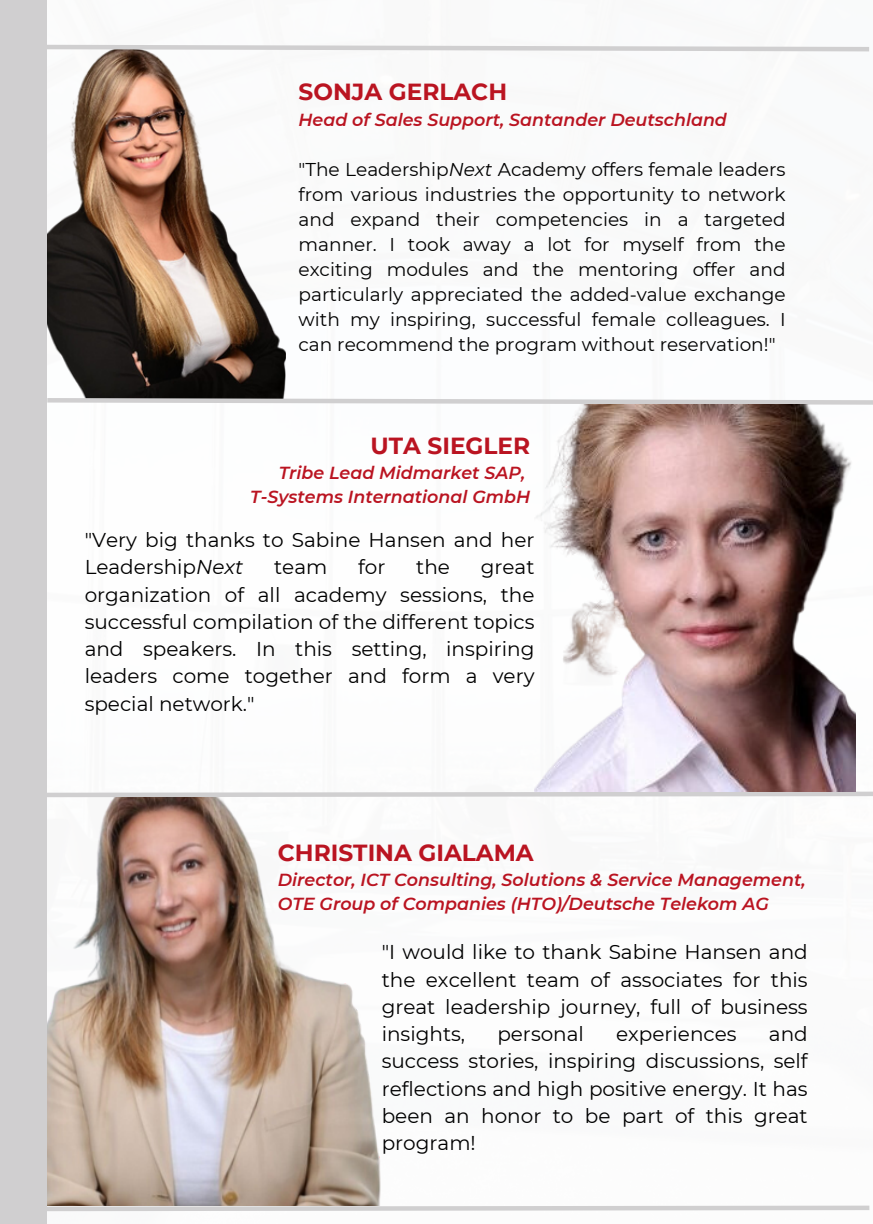
<style>
.page{position:relative;width:873px;height:1224px;background:#fff}
.page>*{position:absolute;margin:0;border:0;box-sizing:border-box;transform-origin:0 0}
.t1{font:700 23.2px "Montserrat";color:#ba1421}
.t2{font:20px/27.2px "Montserrat";color:#000;text-align:justify}
.t3{font:18.6px/25px "Montserrat";color:#000;text-align:justify}
.t4{font:italic 600 17.4px/24px "Montserrat";color:#ba1421}
.s1{font-style:italic}
</style>
<div class="page">
<img style="left:47px;top:54px;width:239px;height:342px">
<svg style="left:47px;top:396px;width:826px;height:9px"></svg>
<svg style="left:47px;top:789px;width:826px;height:8px"></svg>
<svg style="left:47px;top:1205px;width:823px;height:7px"></svg>
<svg style="left:47px;top:44px;width:823px;height:10px"></svg>
<img style="left:535px;top:405px;width:321px;height:387px">
<img style="left:47px;top:797px;width:334px;height:408px">
<div style="left:0;top:0;width:47px;height:1224px;background:#d0cfd0"></div>
<p class="t1" style="left:299px;top:78px;width:210px">SONJA GERLACH</p>
<p class="t4" style="left:299px;top:107px;width:430px">Head of Sales Support, Santander Deutschland</p>
<p class="t3" style="left:299px;top:156px;width:489px">"The Leadership<span class="s1">Next</span> Academy offers female leaders from various industries the opportunity to network and expand their competencies in a targeted manner. I took away a lot for myself from the exciting modules and the mentoring offer and particularly appreciated the added-value exchange with my inspiring, successful female colleagues. I can recommend the program without reservation!"</p>
<p class="t1" style="left:370px;top:431px;width:161px">UTA SIEGLER</p>
<p class="t4" style="left:279px;top:460px;width:248px">Tribe Lead Midmarket SAP,</p>
<p class="t4" style="left:250px;top:484px;width:282px">T-Systems International GmbH</p>
<p class="t2" style="left:85px;top:526px;width:451px">"Very big thanks to Sabine Hansen and her<br>Leadership<span class="s1">Next</span></p>
<p class="t2" style="left:274px;top:554px;width:55px">team</p>
<p class="t2" style="left:358px;top:554px;width:29px">for</p>
<p class="t2" style="left:416px;top:554px;width:35px">the</p>
<p class="t2" style="left:85px;top:554px;width:451px;text-indent:396px">great organization of all academy sessions, the successful compilation of the different topics and speakers. In this setting, inspiring leaders come together and form a very special network."</p>
<p class="t1" style="left:278px;top:839px;width:257px">CHRISTINA GIALAMA</p>
<p class="t4" style="left:278px;top:868px;width:529px">Director, ICT Consulting, Solutions &amp; Service Management,<br>OTE Group of Companies (HTO)/Deutsche Telekom AG</p>
<p class="t2" style="left:382px;top:939px;width:428px">"I would like to thank Sabine Hansen and the excellent team of associates for this great leadership journey, full of business insights,</p>
<p class="t2" style="left:382px;top:1020px;width:428px;text-indent:387px">and success stories, inspiring discussions, self reflections and high positive energy. It has been an honor to be part of this great program!</p>
<p class="t2" style="left:497px;top:1020px;width:88px">personal</p>
<p class="t2" style="left:616px;top:1020px;width:122px">experiences</p>
</div>
